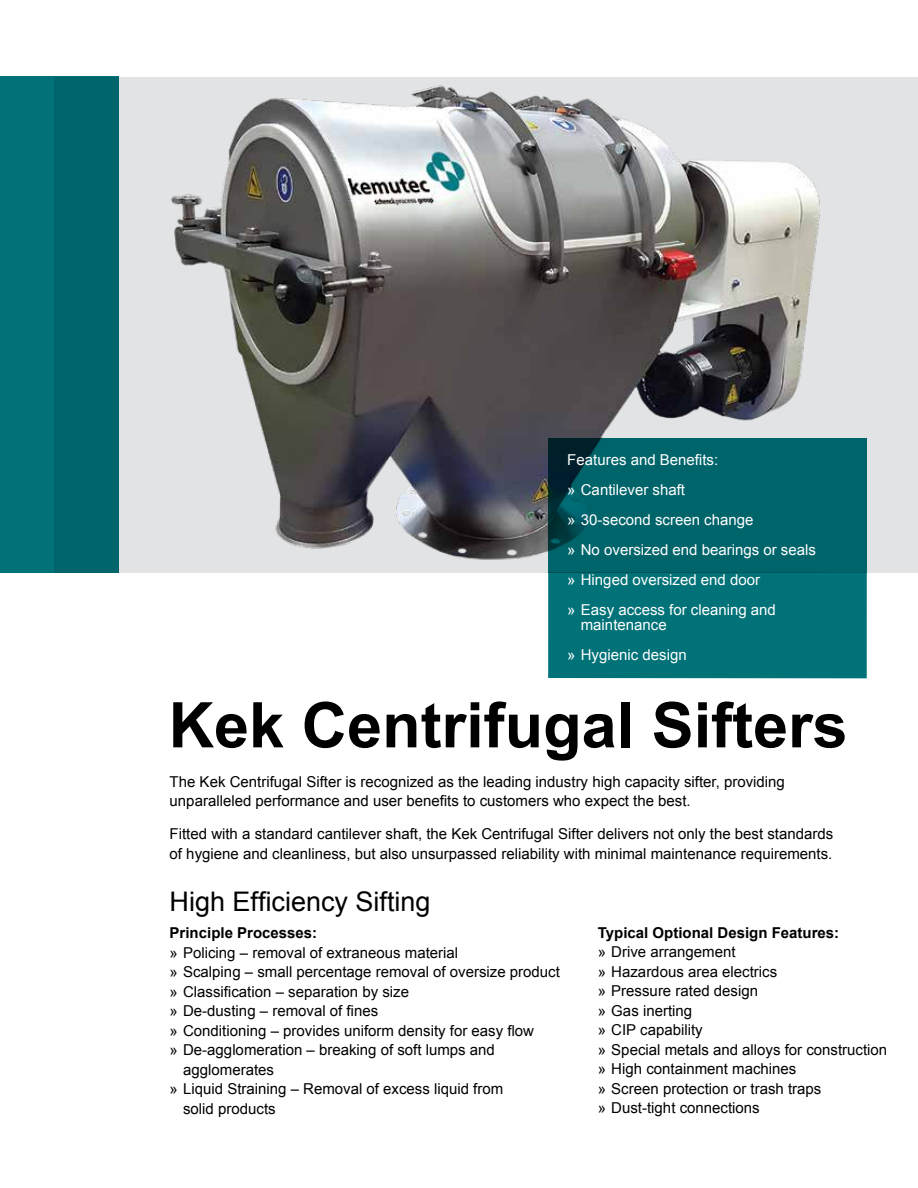
<style>
.page{position:relative;width:918px;height:1188px;background:#fff}
.page>*{position:absolute;margin:0;border:0;box-sizing:border-box;transform-origin:0 0}
.t1{font:700 63px "Arial";color:#000}
.t2{font:27px "Arial";color:#000}
.t3{font:15px/19.5px "Arial";color:#000}
.t4{font:15px/30px "Arial";color:#fff}
.t5{font:700 15px "Arial";color:#000}
</style>
<div class="page">
<div style="left:54px;top:77px;width:864px;height:496px;background:#e2e3e4"></div>
<hr style="left:917px;top:716px;width:1px;height:472px;background:#007278">
<hr style="left:917px;top:857px;width:1px;height:223px;background:#001b1d">
<img style="left:171px;top:85px;width:649px;height:475px">
<div style="left:0;top:77px;width:119px;height:496px;background:linear-gradient(to right,#00757b,#006167)"></div>
<div style="left:548px;top:573px;width:319px;height:105px;background:#007278"></div>
<svg style="left:548px;top:438px;width:319px;height:135px;background:#006066"></svg>
<p class="t4" style="left:567px;top:445px;width:250px">Features and Benefits:<br>» Cantilever shaft<br>» 30-second screen change<br>» No oversized end bearings or seals » Hinged oversized end door<br>» Easy access for cleaning and</p>
<p class="t4" style="left:567px;top:610px;width:121px;text-align:center">maintenance<br>» Hygienic design</p>
<h1 class="t1" style="left:169px;top:684px;width:681px">Kek Centrifugal Sifters</h1>
<p class="t3" style="left:170px;top:772px;width:617px">The Kek Centrifugal Sifter is recognized as the leading industry high capacity sifter, providing unparalleled performance and user benefits to customers who expect the best.</p>
<p class="t3" style="left:170px;top:824px;width:665px">Fitted with a standard cantilever shaft, the Kek Centrifugal Sifter delivers not only the best standards of hygiene and cleanliness, but also unsurpassed reliability with minimal maintenance requirements.</p>
<h2 class="t2" style="left:170px;top:883px;width:263px">High Efficiency Sifting</h2>
<p class="t5" style="left:170px;top:923px;width:149px">Principle Processes:</p>
<p class="t3" style="left:170px;top:943px;width:290px">» Policing – removal of extraneous material</p>
<p class="t3" style="left:170px;top:962px;width:392px">» Scalping – small percentage removal of oversize product</p>
<p class="t3" style="left:170px;top:982px;width:241px">» Classification – separation by size</p>
<p class="t3" style="left:170px;top:1001px;width:210px">» De-dusting – removal of fines</p>
<p class="t3" style="left:170px;top:1021px;width:366px">» Conditioning – provides uniform density for easy flow</p>
<p class="t3" style="left:170px;top:1040px;width:327px">» De-agglomeration – breaking of soft lumps and</p>
<p class="t3" style="left:183px;top:1060px;width:92px">agglomerates</p>
<p class="t3" style="left:170px;top:1079px;width:335px">» Liquid Straining – Removal of excess liquid from</p>
<p class="t3" style="left:183px;top:1099px;width:94px">solid products</p>
<p class="t5" style="left:598px;top:923px;width:243px">Typical Optional Design Features:</p>
<p class="t3" style="left:598px;top:942px;width:291px">» Drive arrangement<br>» Hazardous area electrics<br>» Pressure rated design<br>» Gas inerting<br>» CIP capability<br>» Special metals and alloys for construction » High containment machines<br>» Screen protection or trash traps<br>» Dust-tight connections</p>
</div>
